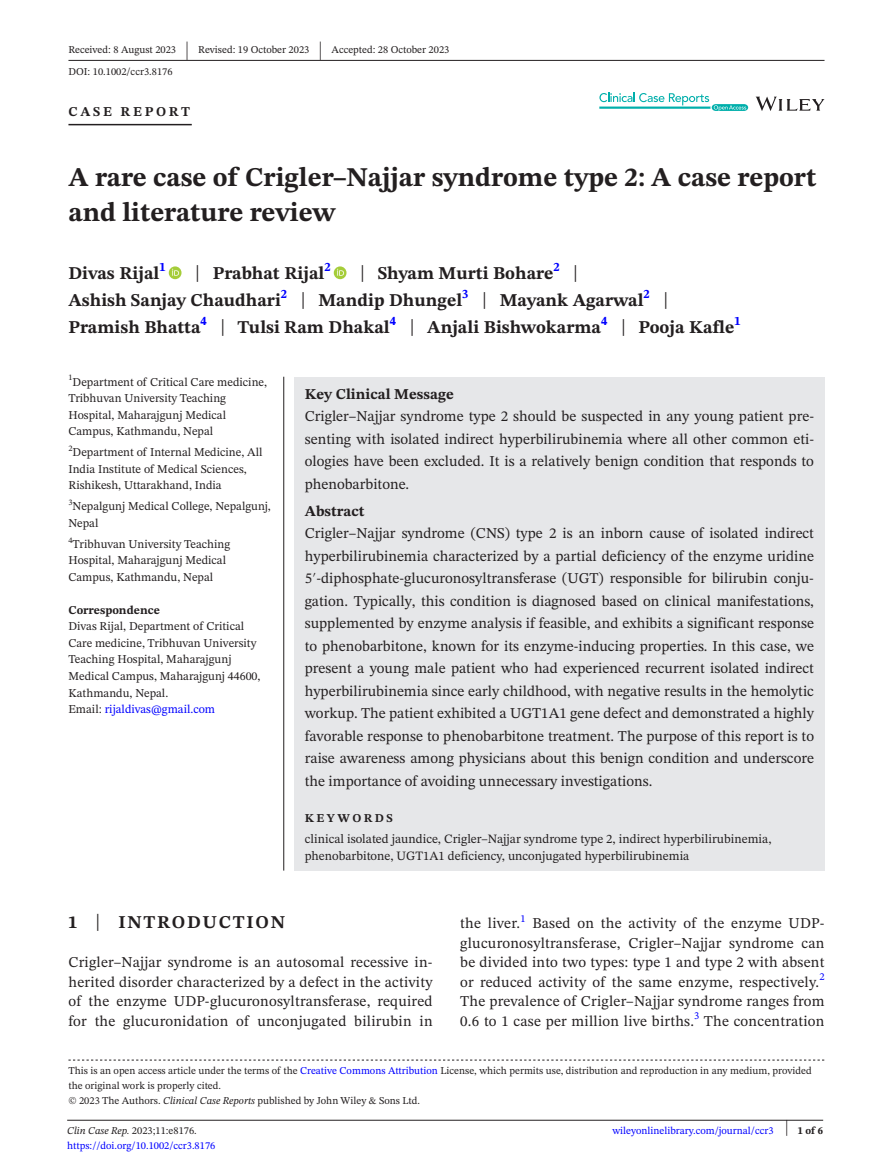
<style>
.page{position:relative;width:893px;height:1174px;background:#fff}
.page>*{position:absolute;margin:0;border:0;box-sizing:border-box;transform-origin:0 0}
.t1{font:700 27px/34.5px "STIX Two Text";color:#231f20}
.t2{font:25.65px "STIX Two Text";color:#231f20;scale:.49 1}
.t3{font:700 18px/27px "STIX Two Text";color:#231f20}
.t4{font:700 18px "STIX Two Text";letter-spacing:.1em;color:#231f20}
.t5{font:15px/22.5px "STIX Two Text";letter-spacing:.015em;color:#231f20;text-align:justify}
.t6{font:700 15px "STIX Two Text";color:#231f20}
.t7{font:700 13.5px "STIX Two Text";letter-spacing:.2em;color:#231f20}
.t8{font:12.75px/17.2px "STIX Two Text";color:#231f20}
.t9{font:12px/16.5px "STIX Two Text";color:#231f20}
.t10{font:700 12px "STIX Two Text";color:#231f20}
.t11{font:700 12px "STIX Two Text";letter-spacing:.2em;color:#231f20}
.t12{font:10.5px/15px "STIX Two Text";color:#231f20}
.t13{font:10.5px "STIX Two Text";color:#00f}
.t14{font:700 10.5px "STIX Two Text";color:#231f20}
.s1{font-weight:400;font-size:23.4px}
.s2{color:#00f}
.s3{font-family:"STIX"}
.s4{font-weight:400;font-size:23.7px}
.s5{font-style:italic}
.s6{font-weight:400;font-size:22.2px}
</style>
<div class="page">
<hr style="left:67px;top:1119px;width:756px;height:1px;background:#231f20">
<svg style="left:756px;top:97px;width:68px;height:14px"></svg>
<svg style="left:599px;top:93px;width:149px;height:18px"></svg>
<hr style="left:68px;top:60px;width:756px;height:1px;background:#231f20">
<hr style="left:68px;top:124px;width:124px;height:1px;background:#231f20">
<svg style="left:169px;top:266px;width:13px;height:13px"></svg>
<svg style="left:172px;top:269px;width:7px;height:7px"></svg>
<div style="left:334px;top:266px;width:12px;height:13px;background:#a5cd39;border-radius:50%"></div>
<svg style="left:337px;top:269px;width:7px;height:7px"></svg>
<svg style="left:68px;top:1059px;width:756px;height:1px"></svg>
<div style="left:294px;top:377px;width:530px;height:493px;background:#e6e7e9"></div>
<hr style="left:283px;top:377px;width:1px;height:493px;background:#231f20">
<p class="t12" style="left:68px;top:42px;width:109px">Received: 8 August 2023</p>
<h2 class="t2" style="left:186px;top:32px;width:8px">|</h2>
<p class="t12" style="left:198px;top:42px;width:113px">Revised: 19 October 2023</p>
<h2 class="t2" style="left:319px;top:32px;width:8px">|</h2>
<p class="t12" style="left:332px;top:42px;width:119px">Accepted: 28 October 2023</p>
<p class="t12" style="left:68px;top:64px;width:106px">DOI: 10.1002/ccr3.8176</p>
<p class="t7" style="left:68px;top:101px;width:123px">CASE REPORT</p>
<h1 class="t1" style="left:68px;top:161px;width:749px">A rare case of Crigler–Najjar syndrome type 2: A case report and literature review</h1>
<p class="t3" style="left:68px;top:260px;width:674px;text-indent:292px"><span class="s1">|</span> Shyam Murti Bohare<sup>2</sup> <span class="s1">|<br></span>Ashish Sanjay Chaudhari<sup>2</sup> <span class="s1">|</span> Mandip Dhungel<sup>3</sup> <span class="s1">|</span> Mayank Agarwal<sup>2</sup> <span class="s1">|<br></span>Pramish Bhatta<sup>4</sup> <span class="s1">|</span> Tulsi Ram Dhakal<sup>4</sup> <span class="s1">|</span> Anjali Bishwokarma<sup>4</sup> <span class="s1">|</span> Pooja Kafle<sup>1</sup></p>
<p class="t3" style="left:68px;top:260px;width:99px">Divas Rijal<sup>1</sup></p>
<p class="t3" style="left:195px;top:260px;width:137px"><span class="s1">|</span> Prabhat Rijal<sup>2</sup></p>
<p class="t9" style="left:68px;top:373px;width:200px"><sup>1</sup>Department of Critical Care medicine,<br>Tribhuvan University Teaching<br>Hospital, Maharajgunj Medical<br>Campus, Kathmandu, Nepal</p>
<p class="t9" style="left:68px;top:444px;width:196px"><sup>2</sup>Department of Internal Medicine, All<br>India Institute of Medical Sciences,<br>Rishikesh, Uttarakhand, India</p>
<p class="t9" style="left:68px;top:498px;width:204px"><sup>3</sup>Nepalgunj Medical College, Nepalgunj,<br>Nepal</p>
<p class="t9" style="left:68px;top:535px;width:163px"><sup>4</sup>Tribhuvan University Teaching<br>Hospital, Maharajgunj Medical<br>Campus, Kathmandu, Nepal</p>
<p class="t10" style="left:68px;top:601px;width:93px">Correspondence</p>
<p class="t9" style="left:68px;top:618px;width:194px">Divas Rijal, Department of Critical<br>Care medicine, Tribhuvan University<br>Teaching Hospital, Maharajgunj<br>Medical Campus, Maharajgunj 44600,<br>Kathmandu, Nepal.<br>Email: <span class="s2">rijaldivas@gmail.com</span></p>
<p class="t6" style="left:305px;top:383px;width:150px">Key Clinical Message</p>
<p class="t5" style="left:305px;top:405px;width:511px">Crigler–Najjar syndrome type 2 should be suspected in any young patient pre&shy;senting with isolated indirect hyperbilirubinemia where all other common eti&shy;ologies have been excluded. It is a relatively benign condition that responds to phenobarbitone.</p>
<p class="t6" style="left:305px;top:500px;width:61px">Abstract</p>
<p class="t5" style="left:305px;top:522px;width:511px">Crigler–Najjar syndrome (CNS) type 2 is an inborn cause of isolated indirect hyperbilirubinemia characterized by a partial deficiency of the enzyme uridine 5<span class="s3">′</span>-diphosphate-glucuronosyltransferase (UGT) responsible for bilirubin conju&shy;gation. Typically, this condition is diagnosed based on clinical manifestations, supplemented by enzyme analysis if feasible, and exhibits a significant response to phenobarbitone, known for its enzyme-inducing properties. In this case, we present a young male patient who had experienced recurrent isolated indirect hyperbilirubinemia since early childhood, with negative results in the hemolytic workup. The patient exhibited a UGT1A1 gene defect and demonstrated a highly favorable response to phenobarbitone treatment. The purpose of this report is to raise awareness among physicians about this benign condition and underscore the importance of avoiding unnecessary investigations.</p>
<p class="t11" style="left:305px;top:809px;width:90px">KEYWORDS</p>
<p class="t8" style="left:305px;top:830px;width:468px">clinical isolated jaundice, Crigler–Najjar syndrome type 2, indirect hyperbilirubinemia, phenobarbitone, UGT1A1 deficiency, unconjugated hyperbilirubinemia</p>
<p class="t4" style="left:68px;top:909px;width:218px">1 <span class="s4">|</span> INTRODUCTION</p>
<p class="t5" style="left:68px;top:952px;width:366px;line-height:19.5px">Crigler–Najjar syndrome is an autosomal recessive in&shy;herited disorder characterized by a defect in the activity of the enzyme UDP-glucuronosyltransferase, required for the glucuronidation of unconjugated bilirubin in</p>
<p class="t5" style="left:460px;top:912px;width:61px">the liver.</p>
<p class="t13" style="left:520px;top:910px;width:7px">1</p>
<p class="t5" style="left:460px;top:913px;width:366px;line-height:19.5px;text-indent:72px">Based on the activity of the enzyme UDP&shy;glucuronosyltransferase, Crigler–Najjar syndrome can be divided into two types: type 1 and type 2 with absent or reduced activity of the same enzyme, respectively.</p>
<p class="t13" style="left:819px;top:969px;width:7px">2</p>
<p class="t5" style="left:460px;top:991px;width:366px;line-height:19.5px">The prevalence of Crigler–Najjar syndrome ranges from<br>0.6 to 1 case per million live births.</p>
<p class="t13" style="left:694px;top:1008px;width:7px">3</p>
<p class="t5" style="left:704px;top:1009px;width:122px">The concentration</p>
<p class="t12" style="left:68px;top:1063px;width:745px">This is an open access article under the terms of the <span class="s2">Creative Commons Attribution</span> License, which permits use, distribution and reproduction in any medium, provided the original work is properly cited.<br>© 2023 The Authors. <span class="s5">Clinical Case Reports</span> published by John Wiley &amp; Sons Ltd.</p>
<p class="t12" style="left:67px;top:1123px;width:131px"><span class="s5">Clin Case Rep.</span> 2023;11:e8176.</p>
<p class="t14" style="left:785px;top:1123px;width:39px"><span class="s6">|</span> 1 of 6</p>
<p class="t13" style="left:67px;top:1138px;width:150px">https://doi.org/10.1002/ccr3.8176</p>
<p class="t13" style="left:612px;top:1123px;width:163px">wileyonlinelibrary.com/journal/ccr3</p>
</div>
